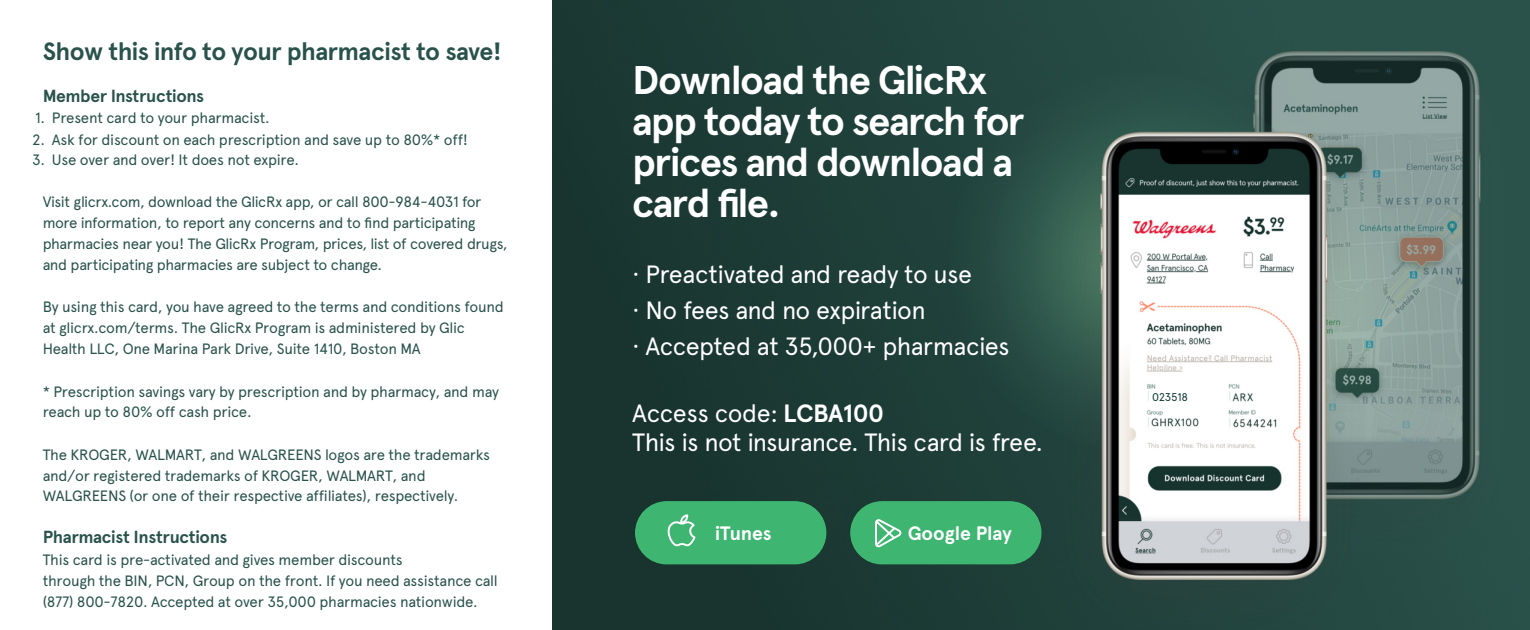
<style>
.page{position:relative;width:1530px;height:630px;background:#fff}
.page>*{position:absolute;margin:0;border:0;box-sizing:border-box;transform-origin:0 0}
.t1{font:700 40px/41px "Apercu";letter-spacing:-.045em;color:#fff}
.t2{font:25px/36px "Apercu";letter-spacing:-.025em;color:#fff}
.t3{font:700 25px "Apercu";letter-spacing:-.025em;color:#28524b}
.t4{font:700 19.5px "Apercu";letter-spacing:-.005em;color:#fff}
.t5{font:700 17.5px "Apercu";letter-spacing:-.02em;color:#28524b}
.t6{font:15px/21px "Apercu";letter-spacing:-.02em;color:#28524b}
.t7{font:11.25px "Apercu";letter-spacing:-.025em;color:#0e3933}
.s1{font-weight:700}
</style>
<div class="page">
<img style="left:553px;top:0;width:977px;height:630px">
<div style="left:1151px;top:392px;width:40px;height:13px;background:#fff"></div>
<div style="left:1200px;top:416px;width:18px;height:13px;background:#fff"></div>
<div style="left:850px;top:501px;width:192px;height:63px;background:#3eb672;border-radius:32px"></div>
<svg style="left:875px;top:519px;width:27px;height:29px"></svg>
<div style="left:635px;top:501px;width:191px;height:63px;background:#3eb672;border-radius:32px"></div>
<svg style="left:667px;top:514px;width:29px;height:33px"></svg>
<h2 class="t3" style="left:43px;top:36px;width:461px">Show this info to your pharmacist to save!</h2>
<p class="t5" style="left:43px;top:85px;width:163px">Member Instructions</p>
<p class="t6" style="left:35px;top:108px;width:236px">1. Present card to your pharmacist.</p>
<p class="t6" style="left:32px;top:129px;width:437px">2. Ask for discount on each prescription and save up to 80%* off!</p>
<p class="t6" style="left:32px;top:150px;width:269px">3. Use over and over! It does not expire.</p>
<p class="t6" style="left:43px;top:191px;width:466px">Visit glicrx.com, download the GlicRx app, or call 800-984-4031 for more information, to report any concerns and to find participating pharmacies near you! The GlicRx Program, prices, list of covered drugs, and participating pharmacies are subject to change.</p>
<p class="t6" style="left:43px;top:296px;width:463px">By using this card, you have agreed to the terms and conditions found at glicrx.com/terms. The GlicRx Program is administered by Glic<br>Health LLC, One Marina Park Drive, Suite 1410, Boston MA</p>
<p class="t6" style="left:43px;top:381px;width:458px">* Prescription savings vary by prescription and by pharmacy, and may reach up to 80% off cash price.</p>
<p class="t6" style="left:43px;top:444px;width:449px">The KROGER, WALMART, and WALGREENS logos are the trademarks and/or registered trademarks of KROGER, WALMART, and<br>WALGREENS (or one of their respective affiliates), respectively.</p>
<p class="t5" style="left:43px;top:526px;width:186px">Pharmacist Instructions</p>
<p class="t6" style="left:43px;top:549px;width:456px">This card is pre-activated and gives member discounts<br>through the BIN, PCN, Group on the front. If you need assistance call (877) 800-7820. Accepted at over 35,000 pharmacies nationwide.</p>
<h1 class="t1" style="left:632px;top:60px;width:394px">Download the GlicRx app today to search for prices and download a card file.</h1>
<h2 class="t2" style="left:632px;top:256px;width:379px">· Preactivated and ready to use<br>· No fees and no expiration<br>· Accepted at 35,000+ pharmacies</h2>
<h2 class="t2" style="left:632px;top:398px;width:412px;line-height:29.2px">Access code: <span class="s1">LCBA100<br></span>This is not insurance. This card is free.</h2>
<p class="t4" style="left:715px;top:521px;width:58px">iTunes</p>
<p class="t4" style="left:907px;top:521px;width:106px">Google Play</p>
<p class="t7" style="left:1152px;top:390px;width:37px">023518</p>
</div>
